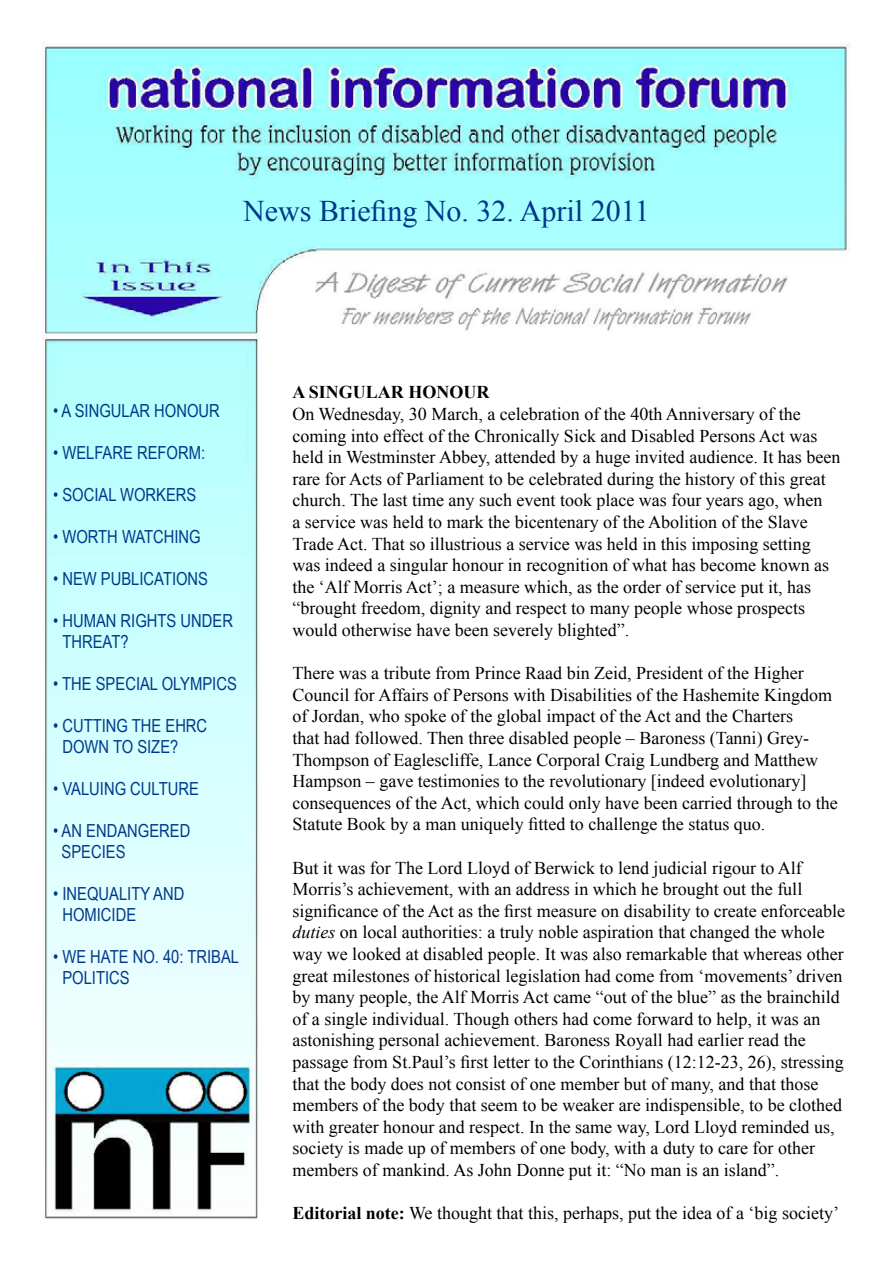
<style>
.page{position:relative;width:893px;height:1263px;background:#fff}
.page>*{position:absolute;margin:0;border:0;box-sizing:border-box;transform-origin:0 0}
.t1{font:30px "Times New Roman";color:#003888}
.t2{font:18px/21.6px "Times New Roman";color:#000}
.t3{font:18px/21px "Arial Narrow";color:#003888}
.t4{font:700 18px "Times New Roman";color:#000}
.s1{font-style:italic}
.s2{font-weight:700}
</style>
<div class="page">
<img style="left:43px;top:43px;width:807px;height:1176px">
<h1 class="t1" style="left:243px;top:191px;width:408px">News Briefing No. 32. April 2011</h1>
<p class="t3" style="left:53px;top:400px;width:168px">• A SINGULAR HONOUR</p>
<p class="t3" style="left:53px;top:442px;width:153px">• WELFARE REFORM:</p>
<p class="t3" style="left:53px;top:484px;width:145px">• SOCIAL WORKERS</p>
<p class="t3" style="left:53px;top:526px;width:149px">• WORTH WATCHING</p>
<p class="t3" style="left:53px;top:568px;width:156px">• NEW PUBLICATIONS</p>
<p class="t3" style="left:62px;top:609px;width:172px;text-indent:-9px">• HUMAN RIGHTS UNDER<br>THREAT?</p>
<p class="t3" style="left:53px;top:672px;width:185px">• THE SPECIAL OLYMPICS</p>
<p class="t3" style="left:62px;top:714px;width:146px;text-indent:-9px">• CUTTING THE EHRC<br>DOWN TO SIZE?</p>
<p class="t3" style="left:53px;top:777px;width:147px">• VALUING CULTURE</p>
<p class="t3" style="left:62px;top:819px;width:130px;text-indent:-8px">• AN ENDANGERED<br>SPECIES</p>
<p class="t3" style="left:62px;top:882px;width:123px;text-indent:-9px">• INEQUALITY AND<br>HOMICIDE</p>
<p class="t3" style="left:62px;top:945px;width:178px;text-indent:-9px">• WE HATE NO. 40: TRIBAL<br>POLITICS</p>
<p class="t4" style="left:292px;top:380px;width:199px">A SINGULAR HONOUR</p>
<p class="t2" style="left:292px;top:403px;width:549px">On Wednesday, 30 March, a celebration of the 40th Anniversary of the coming into effect of the Chronically Sick and Disabled Persons Act was held in Westminster Abbey, attended by a huge invited audience. It has been rare for Acts of Parliament to be celebrated during the history of this great church. The last time any such event took place was four years ago, when<br>a service was held to mark the bicentenary of the Abolition of the Slave Trade Act. That so illustrious a service was held in this imposing setting was indeed a singular honour in recognition of what has become known as the ‘Alf Morris Act’; a measure which, as the order of service put it, has “brought freedom, dignity and respect to many people whose prospects would otherwise have been severely blighted”.</p>
<p class="t2" style="left:292px;top:662px;width:547px">There was a tribute from Prince Raad bin Zeid, President of the Higher Council for Affairs of Persons with Disabilities of the Hashemite Kingdom of Jordan, who spoke of the global impact of the Act and the Charters<br>that had followed. Then three disabled people – Baroness (Tanni) Grey-Thompson of Eaglescliffe, Lance Corporal Craig Lundberg and Matthew Hampson – gave testimonies to the revolutionary [indeed evolutionary] consequences of the Act, which could only have been carried through to the Statute Book by a man uniquely fitted to challenge the status quo.</p>
<p class="t2" style="left:292px;top:856px;width:554px">But it was for The Lord Lloyd of Berwick to lend judicial rigour to Alf Morris’s achievement, with an address in which he brought out the full significance of the Act as the first measure on disability to create enforceable <span class="s1">duties</span> on local authorities: a truly noble aspiration that changed the whole way we looked at disabled people. It was also remarkable that whereas other great milestones of historical legislation had come from ‘movements’ driven by many people, the Alf Morris Act came “out of the blue” as the brainchild of a single individual. Though others had come forward to help, it was an astonishing personal achievement. Baroness Royall had earlier read the passage from St.Paul’s first letter to the Corinthians (12:12-23, 26), stressing that the body does not consist of one member but of many, and that those members of the body that seem to be weaker are indispensible, to be clothed with greater honour and respect. In the same way, Lord Lloyd reminded us, society is made up of members of one body, with a duty to care for other members of mankind. As John Donne put it: “No man is an island”.</p>
<p class="t2" style="left:292px;top:1202px;width:548px"><span class="s2">Editorial note:</span> We thought that this, perhaps, put the idea of a ‘big society’</p>
</div>
